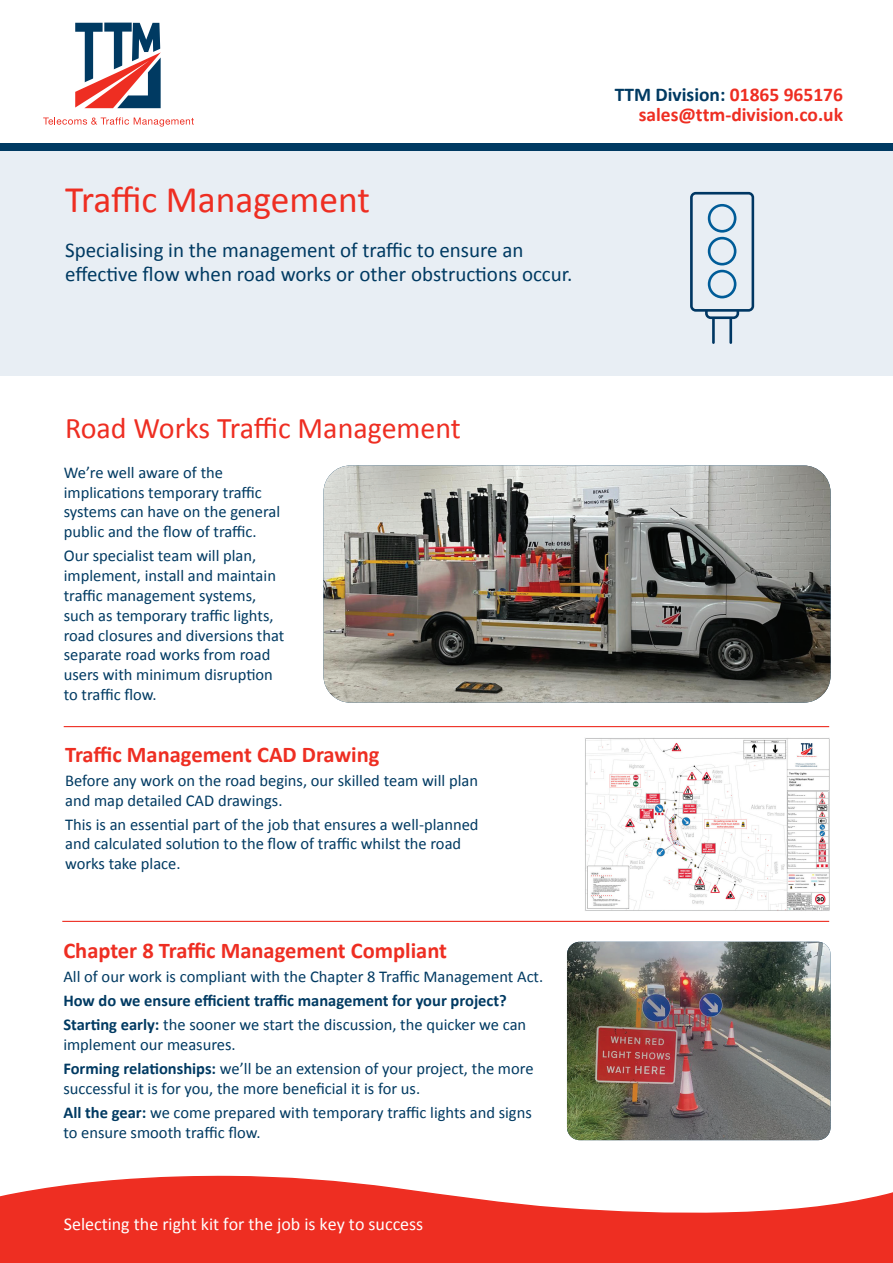
<style>
.page{position:relative;width:893px;height:1263px;background:#fff}
.page>*{position:absolute;margin:0;border:0;box-sizing:border-box;transform-origin:0 0}
.t1{font:37.5px "Calibri";color:#ee2e22}
.t2{font:30px "Calibri";color:#ee2e22}
.t3{font:700 22.5px "Calibri";color:#ee2e22}
.t4{font:21px/24px "Calibri";color:#003a62}
.t5{font:700 19.5px "Calibri";color:#ee2e22}
.t6{font:700 19.5px "Calibri";color:#003a62}
.t7{font:18px "Calibri";color:#fff}
.t8{font:16.5px/19.8px "Calibri";color:#003a62}
.t9{font:700 16.5px "Calibri";color:#003a62}
.s1{color:#ee2e22}
.s2{font-weight:700}
</style>
<div class="page">
<div style="left:0;top:149px;width:893px;height:227px;background:#e8eef4"></div>
<div style="left:0;top:144px;width:893px;height:7px;background:#003a62"></div>
<img style="left:323px;top:465px;width:507px;height:238px">
<img style="left:585px;top:738px;width:244px;height:173px">
<hr style="left:62px;top:921px;width:767px;height:1px;background:#ee2e22">
<svg style="left:690px;top:192px;width:64px;height:152px"></svg>
<img style="left:567px;top:942px;width:263px;height:198px">
<hr style="left:64px;top:726px;width:765px;height:1px;background:#ee2e22">
<svg style="left:0;top:1175px;width:893px;height:88px;fill:#ee2e22"></svg>
<svg style="left:43px;top:23px;width:151px;height:104px"></svg>
<p class="t1" style="left:65px;top:174px;width:306px">Traffic Management</p>
<p class="t4" style="left:65px;top:238px;width:509px">Specialising in the management of traffic to ensure an effective flow when road works or other obstructions occur.</p>
<p class="t6" style="left:615px;top:81px;width:230px">TTM Division: <span class="s1">01865 965176</span></p>
<p class="t5" style="left:639px;top:101px;width:206px">sales@ttm-division.co.uk</p>
<p class="t2" style="left:65px;top:407px;width:397px">Road Works Traffic Management</p>
<p class="t8" style="left:64px;top:462px;width:218px">We’re well aware of the implications temporary traffic systems can have on the general public and the flow of traffic.</p>
<p class="t8" style="left:64px;top:545px;width:222px">Our specialist team will plan, implement, install and maintain traffic management systems, such as temporary traffic lights, road closures and diversions that separate road works from road users with minimum disruption to traffic flow.</p>
<p class="t3" style="left:65px;top:738px;width:316px">Traffic Management CAD Drawing</p>
<p class="t8" style="left:65px;top:770px;width:414px">Before any work on the road begins, our skilled team will plan and map detailed CAD drawings.</p>
<p class="t8" style="left:65px;top:814px;width:415px">This is an essential part of the job that ensures a well-planned and calculated solution to the flow of traffic whilst the road works take place.</p>
<p class="t3" style="left:63px;top:934px;width:385px">Chapter 8 Traffic Management Compliant</p>
<p class="t8" style="left:63px;top:966px;width:481px">All of our work is compliant with the Chapter 8 Traffic Management Act.</p>
<p class="t9" style="left:63px;top:989px;width:445px">How do we ensure efficient traffic management for your project?</p>
<p class="t8" style="left:63px;top:1014px;width:464px"><span class="s2">Starting early:</span> the sooner we start the discussion, the quicker we can implement our measures.</p>
<p class="t8" style="left:63px;top:1058px;width:472px"><span class="s2">Forming relationships:</span> we’ll be an extension of your project, the more successful it is for you, the more beneficial it is for us.</p>
<p class="t8" style="left:63px;top:1102px;width:470px"><span class="s2">All the gear:</span> we come prepared with temporary traffic lights and signs to ensure smooth traffic flow.</p>
<p class="t7" style="left:64px;top:1211px;width:361px">Selecting the right kit for the job is key to success</p>
</div>
